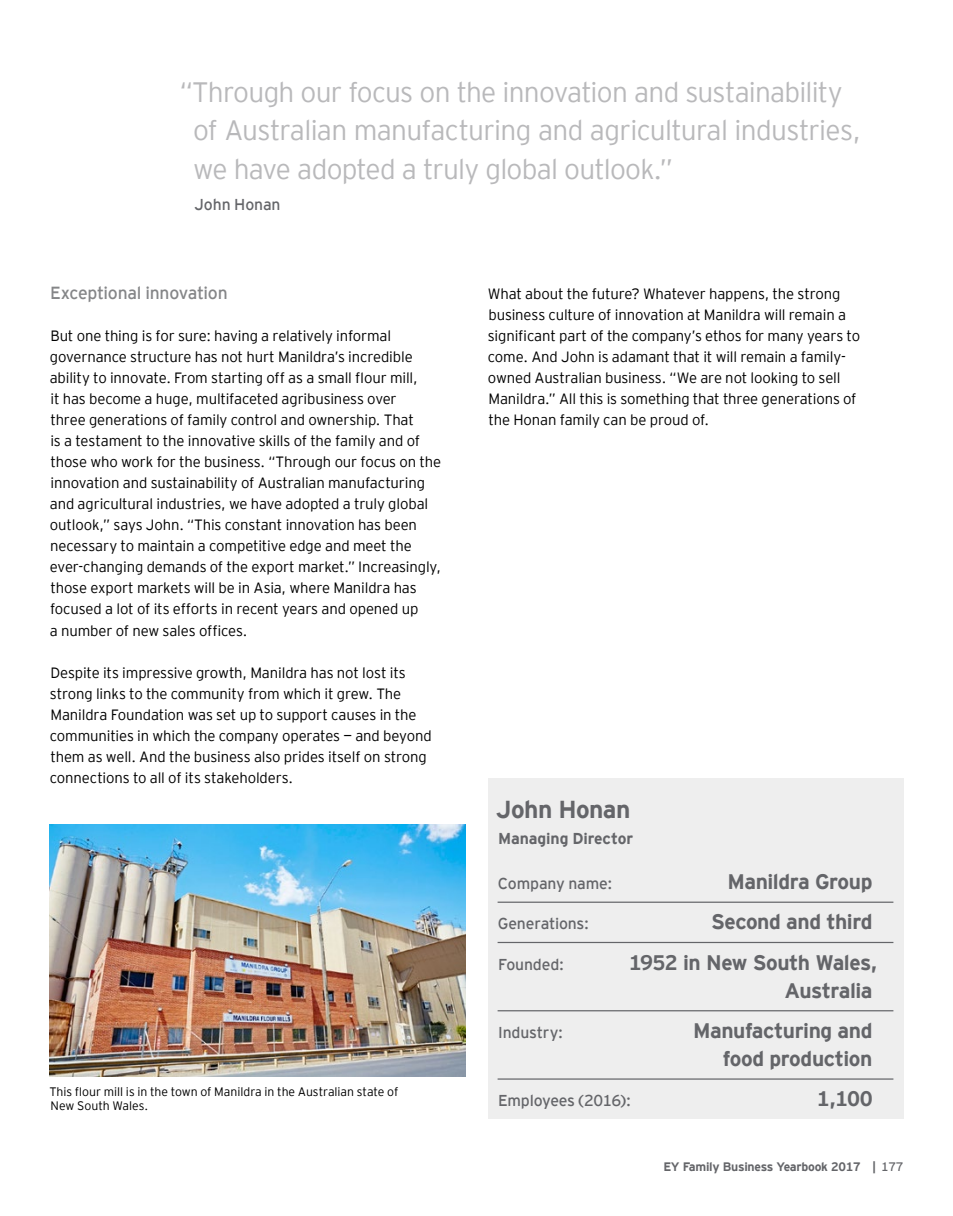
<style>
.page{position:relative;width:953px;height:1216px;background:#fff}
.page>*{position:absolute;margin:0;border:0;box-sizing:border-box;transform-origin:0 0}
.t1{font:300 28px/38.5px "EY Interstate";letter-spacing:-.025em;color:#b9b9bb}
.t2{font:700 24.5px "EY Interstate";letter-spacing:-.02em;color:#646569}
.t3{font:700 21px/28px "EY Interstate";letter-spacing:-.02em;color:#646569;text-align:right}
.t4{font:17.5px "EY Interstate";letter-spacing:-.015em;color:#858688}
.t5{font:15.75px "EY Interstate";letter-spacing:-.01em;color:#646569}
.t6{font:700 15.75px "EY Interstate";letter-spacing:-.01em;color:#646569}
.t7{font:300 14.88px/21px "EY Interstate";letter-spacing:-.01em;color:#000}
.t8{font:300 12.25px/14px "EY Interstate";letter-spacing:-.005em;color:#000}
.t9{font:700 12.25px "EY Interstate";letter-spacing:-.02em;color:#646569}
.s1{font-weight:400}
</style>
<div class="page">
<div style="left:487px;top:778px;width:416px;height:340px;background:#eee"></div>
<hr style="left:497px;top:901px;width:396px;height:1px;background:#646569">
<hr style="left:497px;top:941px;width:396px;height:2px;background:#646569">
<hr style="left:497px;top:1010px;width:396px;height:1px;background:#646569">
<hr style="left:497px;top:1078px;width:396px;height:1px;background:#646569">
<img style="left:50px;top:824px;width:415px;height:252px">
<h1 class="t1" style="left:193px;top:71px;width:669px;text-indent:-13px">“Through our focus on the innovation and sustainability of Australian manufacturing and agricultural industries, we have adopted a truly global outlook.”</h1>
<p class="t5" style="left:195px;top:193px;width:87px">John Honan</p>
<p class="t4" style="left:50px;top:280px;width:179px">Exceptional innovation</p>
<p class="t7" style="left:50px;top:324px;width:393px">But one thing is for sure: having a relatively informal governance structure has not hurt Manildra’s incredible ability to innovate. From starting off as a small flour mill,<br>it has become a huge, multifaceted agribusiness over<br>three generations of family control and ownership. That<br>is a testament to the innovative skills of the family and of those who work for the business. “Through our focus on the innovation and sustainability of Australian manufacturing and agricultural industries, we have adopted a truly global outlook,” says John. “This constant innovation has been necessary to maintain a competitive edge and meet the ever-changing demands of the export market.” Increasingly, those export markets will be in Asia, where Manildra has focused a lot of its efforts in recent years and opened up<br>a number of new sales offices.</p>
<p class="t7" style="left:50px;top:661px;width:383px">Despite its impressive growth, Manildra has not lost its strong links to the community from which it grew. The Manildra Foundation was set up to support causes in the communities in which the company operates — and beyond them as well. And the business also prides itself on strong connections to all of its stakeholders.</p>
<p class="t8" style="left:49px;top:1084px;width:350px">This flour mill is in the town of Manildra in the Australian state of<br>New South Wales.</p>
<p class="t7" style="left:488px;top:282px;width:374px">What about the future? Whatever happens, the strong business culture of innovation at Manildra will remain a significant part of the company’s ethos for many years to come. And John is adamant that it will remain a family&shy;owned Australian business. “We are not looking to sell Manildra.” All this is something that three generations of the Honan family can be proud of.</p>
<h2 class="t2" style="left:496px;top:791px;width:136px">John Honan</h2>
<p class="t6" style="left:498px;top:827px;width:136px">Managing Director</p>
<p class="t5" style="left:498px;top:872px;width:116px">Company name:</p>
<h3 class="t3" style="left:727px;top:866px;width:147px">Manildra Group</h3>
<p class="t5" style="left:498px;top:912px;width:93px">Generations:</p>
<h3 class="t3" style="left:711px;top:906px;width:163px">Second and third</h3>
<p class="t5" style="left:498px;top:952px;width:67px">Founded:</p>
<h3 class="t3" style="left:628px;top:946px;width:250px">1952 in New South Wales,<br>Australia</h3>
<p class="t5" style="left:498px;top:1021px;width:66px">Industry:</p>
<h3 class="t3" style="left:693px;top:1015px;width:181px">Manufacturing and food production</h3>
<p class="t5" style="left:498px;top:1089px;width:134px">Employees (2016):</p>
<h3 class="t3" style="left:816px;top:1083px;width:57px">1,100</h3>
<p class="t9" style="left:663px;top:1157px;width:241px">EY Family Business Yearbook 2017 | <span class="s1">177</span></p>
</div>
